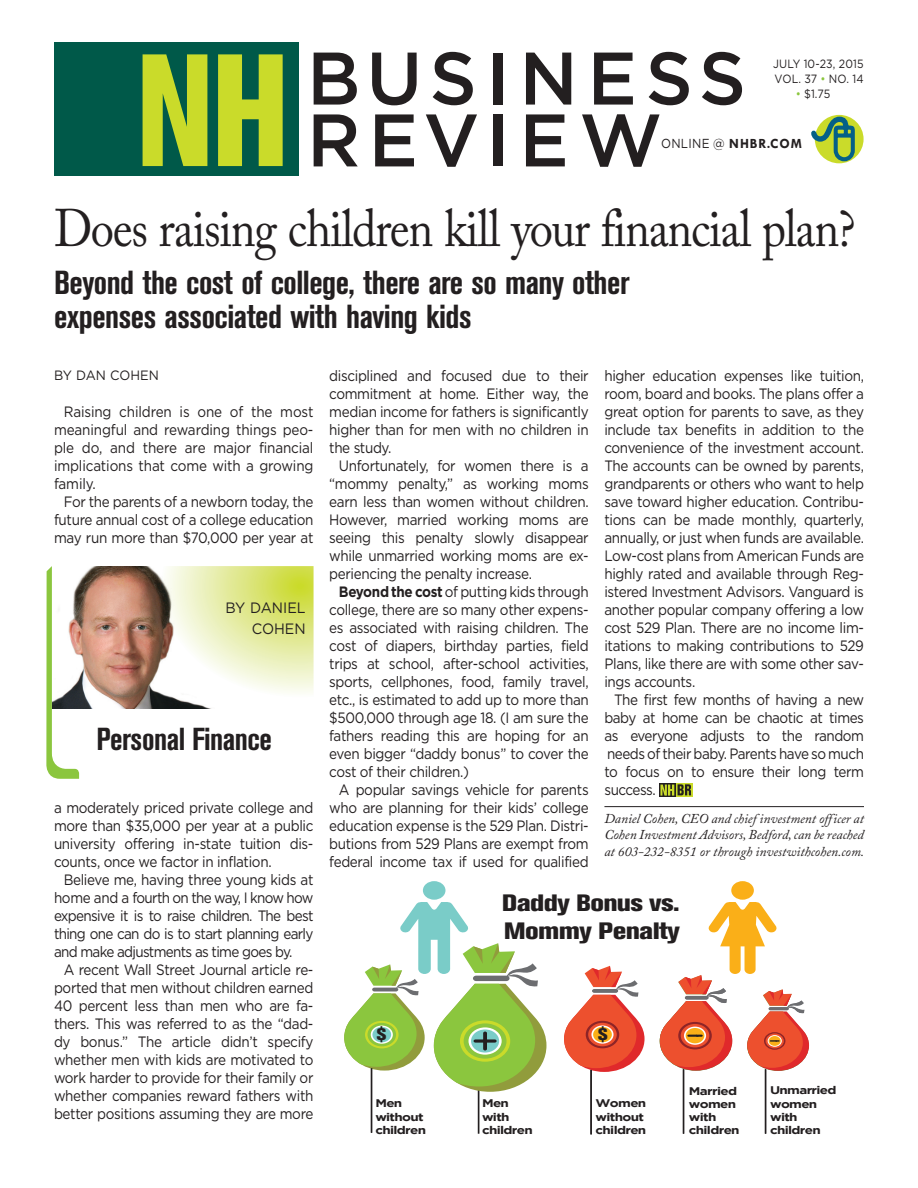
<style>
.page{position:relative;width:918px;height:1188px;background:#fff}
.page>*{position:absolute;margin:0;border:0;box-sizing:border-box;transform-origin:0 0}
._2015_Headline_-_SER{font:52.5px "Adobe Caslon Pro";letter-spacing:-.025em;color:#231f20;scale:.89 1}
._2015_Headline_-_24{font:700 condensed 33px/34.5px "Akzidenz Grotesk BE";letter-spacing:-.015em;color:#231f20}
.Head_-_news__28_pt{font:700 condensed 31.5px "Akzidenz Grotesk BE";letter-spacing:-.015em;color:#231f20}
.t1{font:800 condensed 23.4px/28.2px "Akzidenz Grotesk BE";letter-spacing:-.025em;color:#231f20;scale:1.22 1}
.t2{font:800 condensed 16.5px "Akzidenz Grotesk BE";color:#231f20;scale:1.22 1}
._2015_body_copy_-_ju{font:15px/18px "Gotham";letter-spacing:-.025em;color:#231f20;text-align:justify;scale:.9 1}
.Page_1_-_featured_co{font:15px "Gotham";color:#231f20;scale:.95 1}
.t3{font:700 14.1px "Tw Cen";letter-spacing:.07em;color:#231f20}
._2015_about_the_auth{font:italic 13.5px/16.5px "Adobe Caslon Pro";color:#231f20;text-align:justify}
._2015_byline{font:13.5px "Gotham";color:#231f20;scale:.95 1}
.t4{font:12px "Gotham";letter-spacing:.005em;color:#231f20;scale:.9 1}
.t5{font:12px "Gotham";letter-spacing:.005em;color:#231f20;scale:.89 1}
.t6{font:700 11.1px/13.2px "Gotham";letter-spacing:-.05em;color:#231f20;scale:1.22 1}
.s1{color:#8bc63e}
.s2{font-family:"Gotham";font-weight:400;font-size:13.05px}
.s3{font-weight:700}
</style>
<div class="page">
<hr style="left:604px;top:806px;width:260px;height:1px;background:#231f20">
<div style="left:659px;top:783px;width:17px;height:14px;background:#231f20"></div>
<div style="left:676px;top:783px;width:17px;height:13px;background:#cadb2a"></div>
<svg style="left:660px;top:784px;width:31px;height:12px"></svg>
<svg style="left:79px;top:566px;width:235px;height:213px"></svg>
<img style="left:79px;top:567px;width:142px;height:142px">
<svg style="left:46px;top:566px;width:33px;height:213px"></svg>
<div style="left:815px;top:115px;width:49px;height:48px;background:#cadb2a;border-radius:50%"></div>
<svg style="left:811px;top:115px;width:46px;height:48px"></svg>
<div style="left:54px;top:42px;width:244px;height:134px;background:#005949"></div>
<svg style="left:143px;top:54px;width:64px;height:112px"></svg>
<svg style="left:218px;top:54px;width:65px;height:112px"></svg>
<svg style="left:314px;top:53px;width:43px;height:52px"></svg>
<svg style="left:372px;top:53px;width:45px;height:52px"></svg>
<svg style="left:433px;top:52px;width:40px;height:53px"></svg>
<div style="left:494px;top:53px;width:9px;height:52px;background:#231f20"></div>
<svg style="left:526px;top:53px;width:45px;height:52px"></svg>
<svg style="left:594px;top:53px;width:39px;height:52px"></svg>
<svg style="left:649px;top:52px;width:40px;height:53px"></svg>
<svg style="left:702px;top:52px;width:40px;height:53px"></svg>
<svg style="left:314px;top:114px;width:44px;height:52px"></svg>
<svg style="left:375px;top:114px;width:39px;height:52px"></svg>
<svg style="left:426px;top:114px;width:51px;height:53px"></svg>
<div style="left:494px;top:114px;width:9px;height:52px;background:#231f20"></div>
<svg style="left:526px;top:114px;width:39px;height:52px"></svg>
<svg style="left:582px;top:114px;width:78px;height:53px"></svg>
<hr style="left:478px;top:1069px;width:1px;height:65px;background:#231f20">
<hr style="left:371px;top:1068px;width:1px;height:65px;background:#231f20">
<hr style="left:590px;top:1070px;width:2px;height:64px;background:#231f20">
<hr style="left:683px;top:1069px;width:1px;height:65px;background:#231f20">
<hr style="left:765px;top:1069px;width:1px;height:65px;background:#231f20">
<svg style="left:660px;top:881px;width:149px;height:190px"></svg>
<svg style="left:564px;top:966px;width:81px;height:106px"></svg>
<div style="left:592px;top:1026px;width:21px;height:17px;background:#faaf18;border-radius:50%"></div>
<div style="left:592px;top:1025px;width:21px;height:19px;border:2px solid #fff;border-radius:50%"></div>
<svg style="left:344px;top:881px;width:202px;height:211px"></svg>
<div style="left:372px;top:1026px;width:20px;height:17px;background:#7accc8;border-radius:50%"></div>
<div style="left:371px;top:1025px;width:22px;height:19px;border:2px solid #fff;border-radius:50%"></div>
<p class="t5" style="left:773px;top:57px;width:103px">JULY 10-23, 2015</p>
<p class="t4" style="left:775px;top:72px;width:100px">VOL. 37 <span class="s1">•</span> NO. 14</p>
<p class="t4" style="left:796px;top:87px;width:40px"><span class="s1">•</span> $1.75</p>
<p class="t3" style="left:661px;top:135px;width:142px"><span class="s2">ONLINE @</span> NHBR.COM</p>
<p class="_2015_Headline_-_SER" style="left:54px;top:197px;width:902px">Does raising children kill your financial plan?</p>
<p class="_2015_Headline_-_24" style="left:54px;top:265px;width:577px">Beyond the cost of college, there are so many other expenses associated with having kids</p>
<p class="_2015_byline" style="left:54px;top:368px;width:112px">BY DAN COHEN</p>
<p class="_2015_body_copy_-_ju" style="left:54px;top:402px;width:290px;text-indent:10px">Raising children is one of the most meaningful and rewarding things peo&shy;ple do, and there are major financial implications that come with a growing family.</p>
<p class="_2015_body_copy_-_ju" style="left:54px;top:492px;width:290px;text-indent:10px">For the parents of a newborn today, the future annual cost of a college education may run more than $70,000 per year at</p>
<p class="Page_1_-_featured_co" style="left:225px;top:599px;width:86px">BY DANIEL</p>
<p class="Page_1_-_featured_co" style="left:252px;top:620px;width:58px">COHEN</p>
<p class="Head_-_news__28_pt" style="left:97px;top:721px;width:177px">Personal Finance</p>
<p class="_2015_body_copy_-_ju" style="left:54px;top:798px;width:290px">a moderately priced private college and more than $35,000 per year at a public university offering in-state tuition dis&shy;counts, once we factor in inflation.</p>
<p class="_2015_body_copy_-_ju" style="left:54px;top:870px;width:290px;text-indent:10px">Believe me, having three young kids at home and a fourth on the way, I know how expensive it is to raise children. The best thing one can do is to start planning early and make adjustments as time goes by.</p>
<p class="_2015_body_copy_-_ju" style="left:54px;top:960px;width:290px;text-indent:10px">A recent Wall Street Journal article re&shy;ported that men without children earned 40 percent less than men who are fa&shy;thers. This was referred to as the “dad&shy;dy bonus.” The article didn’t specify whether men with kids are motivated to work harder to provide for their family or whether companies reward fathers with better positions assuming they are more</p>
<p class="_2015_body_copy_-_ju" style="left:329px;top:367px;width:290px">disciplined and focused due to their commitment at home. Either way, the median income for fathers is significantly higher than for men with no children in the study.</p>
<p class="_2015_body_copy_-_ju" style="left:329px;top:457px;width:290px;text-indent:10px">Unfortunately, for women there is a “mommy penalty,” as working moms earn less than women without children.<br>However, married working moms are seeing this penalty slowly disappear while unmarried working moms are ex&shy;periencing the penalty increase.</p>
<p class="_2015_body_copy_-_ju" style="left:329px;top:583px;width:290px;text-indent:10px"><span class="s3">Beyond the cost</span> of putting kids through college, there are so many other expens&shy;es associated with raising children. The cost of diapers, birthday parties, field trips at school, after-school activities, sports, cellphones, food, family travel, etc., is estimated to add up to more than $500,000 through age 18. (I am sure the fathers reading this are hoping for an even bigger “daddy bonus” to cover the cost of their children.)</p>
<p class="_2015_body_copy_-_ju" style="left:329px;top:781px;width:290px;text-indent:10px">A popular savings vehicle for parents who are planning for their kids’ college education expense is the 529 Plan. Distri&shy;butions from 529 Plans are exempt from federal income tax if used for qualified</p>
<p class="_2015_body_copy_-_ju" style="left:604px;top:367px;width:290px">higher education expenses like tuition, room, board and books. The plans offer a great option for parents to save, as they include tax benefits in addition to the convenience of the investment account.<br>The accounts can be owned by parents, grandparents or others who want to help save toward higher education. Contribu&shy;tions can be made monthly, quarterly, annually, or just when funds are available.<br>Low-cost plans from American Funds are highly rated and available through Reg&shy;istered Investment Advisors. Vanguard is another popular company offering a low cost 529 Plan. There are no income lim&shy;itations to making contributions to 529<br>Plans, like there are with some other sav&shy;ings accounts.</p>
<p class="_2015_body_copy_-_ju" style="left:604px;top:691px;width:290px;text-indent:10px">The first few months of having a new baby at home can be chaotic at times as everyone adjusts to the random needs of their baby. Parents have so much to focus on to ensure their long term success.</p>
<p class="_2015_about_the_auth" style="left:604px;top:810px;width:261px">Daniel Cohen, CEO and chief investment officer at Cohen Investment Advisors, Bedford, can be reached at 603-232-8351 or through investwithcohen.com.</p>
<p class="t1" style="left:502px;top:889px;width:147px">Daddy Bonus vs.<br>Mommy Penalty</p>
<p class="t2" style="left:377px;top:1025px;width:10px">$</p>
<p class="t2" style="left:598px;top:1025px;width:10px">$</p>
<p class="t6" style="left:375px;top:1096px;width:43px">Men without children</p>
<p class="t6" style="left:482px;top:1097px;width:43px">Men with children</p>
<p class="t6" style="left:596px;top:1097px;width:43px">Women without children</p>
<p class="t6" style="left:689px;top:1084px;width:43px">Married women with children</p>
<p class="t6" style="left:770px;top:1084px;width:56px">Unmarried women with children</p>
</div>
